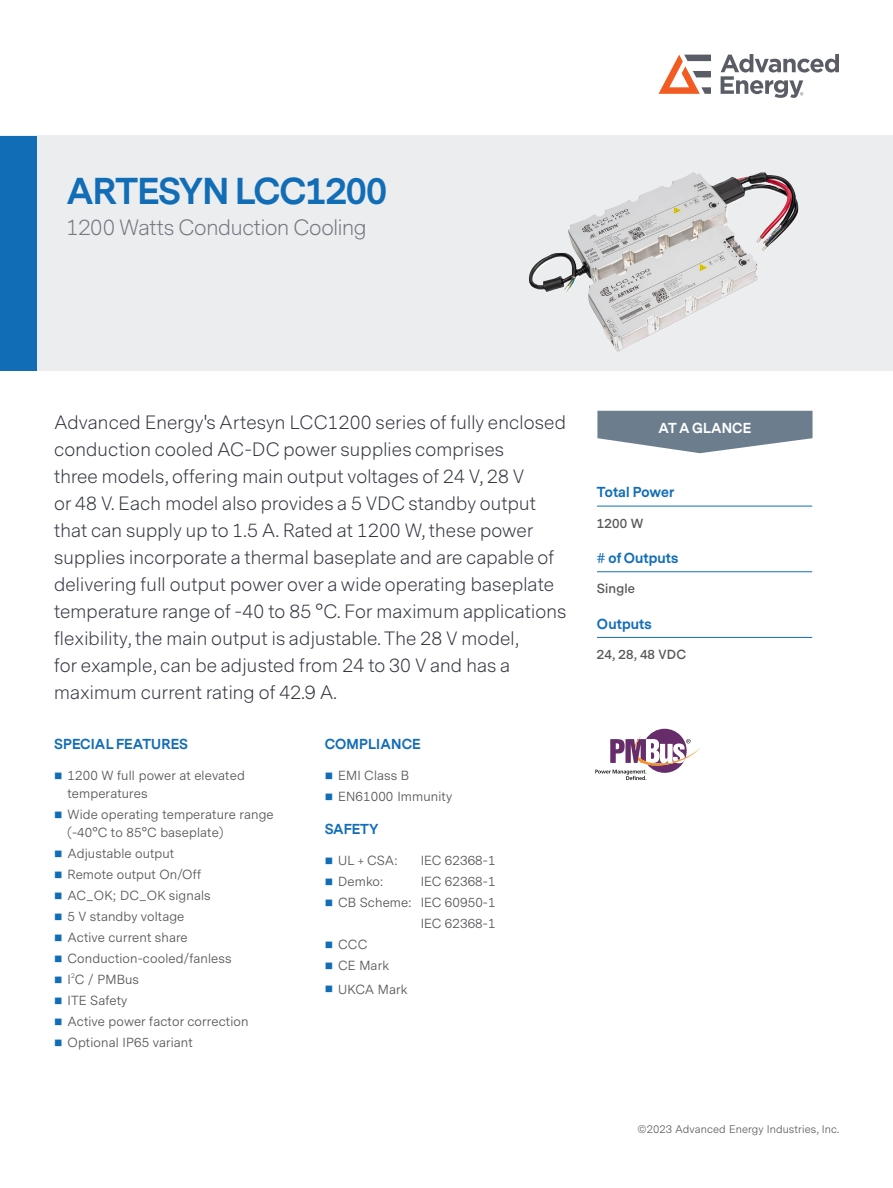
<style>
.page{position:relative;width:893px;height:1188px;background:#fff}
.page>*{position:absolute;margin:0;border:0;box-sizing:border-box;transform-origin:0 0}
.t1{font:700 34.95px "Messina Sans";letter-spacing:-.025em;color:#126db7}
.TitleSub{font:300 20.55px "Messina Sans";letter-spacing:-.015em;color:#75767f}
.Product_Overview_bod{font:300 18px/27px "Messina Sans";letter-spacing:.01em;color:#323640}
.Cover_Heading{font:700 13.5px "Messina Sans";letter-spacing:.01em;color:#126db7}
.At_a_Glance_Subhead{font:700 13.5px "Messina Sans";letter-spacing:.01em;color:#126db7}
.Heading_1{font:700 13.5px "Messina Sans";letter-spacing:.01em;color:#fff}
.Bulleted{font:13.2px/18px "Messina Sans";letter-spacing:.01em;color:#57585a}
.At_A_Glance_Text_Las{font:600 13.2px "Messina Sans";letter-spacing:.01em;color:#57585a}
.t2{font:11.1px "Messina Sans";letter-spacing:.01em;color:#636366}
.Bulleted-2{font:6.6px "Messina Sans";color:#57585a}
.s1{color:#126db7}
</style>
<div class="page">
<div style="left:0;top:136px;width:893px;height:235px;background:#ebedef"></div>
<div style="left:0;top:136px;width:37px;height:235px;background:#126db7"></div>
<svg style="left:597px;top:411px;width:215px;height:42px"></svg>
<hr style="left:597px;top:506px;width:215px;height:1px;background:#126db7">
<hr style="left:597px;top:572px;width:215px;height:1px;background:#126db7">
<hr style="left:597px;top:637px;width:215px;height:1px;background:#126db7">
<svg style="left:595px;top:729px;width:106px;height:51px"></svg>
<svg style="left:658px;top:55px;width:53px;height:39px"></svg>
<svg style="left:721px;top:54px;width:118px;height:44px"></svg>
<img style="left:528px;top:172px;width:271px;height:180px">
<p class="t1" style="left:67px;top:166px;width:322px">ARTESYN LCC1200</p>
<p class="TitleSub" style="left:67px;top:214px;width:301px">1200 Watts Conduction Cooling</p>
<p class="Product_Overview_bod" style="left:54px;top:410px;width:514px">Advanced Energy's Artesyn LCC1200 series of fully enclosed conduction cooled AC-DC power supplies comprises<br>three models, offering main output voltages of 24 V, 28 V<br>or 48 V. Each model also provides a 5 VDC standby output that can supply up to 1.5 A. Rated at 1200 W, these power supplies incorporate a thermal baseplate and are capable of delivering full output power over a wide operating baseplate temperature range of -40 to 85 °C. For maximum applications flexibility, the main output is adjustable. The 28 V model,<br>for example, can be adjusted from 24 to 30 V and has a maximum current rating of 42.9 A.</p>
<p class="Cover_Heading" style="left:54px;top:735px;width:136px">SPECIAL FEATURES</p>
<p class="Bulleted" style="left:68px;top:767px;width:179px;text-indent:-14px"><span class="s1">■</span> 1200 W full power at elevated temperatures</p>
<p class="Bulleted" style="left:68px;top:806px;width:208px;text-indent:-14px"><span class="s1">■</span> Wide operating temperature range (-40°C to 85°C baseplate)</p>
<p class="Bulleted" style="left:54px;top:845px;width:122px"><span class="s1">■</span> Adjustable output</p>
<p class="Bulleted" style="left:54px;top:866px;width:149px"><span class="s1">■</span> Remote output On/Off</p>
<p class="Bulleted" style="left:54px;top:887px;width:158px"><span class="s1">■</span> AC_OK; DC_OK signals</p>
<p class="Bulleted" style="left:54px;top:908px;width:132px"><span class="s1">■</span> 5 V standby voltage</p>
<p class="Bulleted" style="left:54px;top:929px;width:135px"><span class="s1">■</span> Active current share</p>
<p class="Bulleted" style="left:54px;top:950px;width:179px"><span class="s1">■</span> Conduction-cooled/fanless</p>
<p class="Bulleted" style="left:54px;top:971px;width:87px"><span class="s1">■</span> I C / PMBus</p>
<p class="Bulleted-2" style="left:71px;top:971px;width:5px">2</p>
<p class="Bulleted" style="left:54px;top:992px;width:75px"><span class="s1">■</span> ITE Safety</p>
<p class="Bulleted" style="left:54px;top:1013px;width:196px"><span class="s1">■</span> Active power factor correction</p>
<p class="Bulleted" style="left:54px;top:1034px;width:140px"><span class="s1">■</span> Optional IP65 variant</p>
<p class="Cover_Heading" style="left:325px;top:735px;width:98px">COMPLIANCE</p>
<p class="Bulleted" style="left:325px;top:767px;width:86px"><span class="s1">■</span> EMI Class B</p>
<p class="Bulleted" style="left:325px;top:788px;width:129px"><span class="s1">■</span> EN61000 Immunity</p>
<p class="Cover_Heading" style="left:325px;top:820px;width:55px">SAFETY</p>
<p class="Bulleted" style="left:325px;top:852px;width:74px"><span class="s1">■</span> UL + CSA:</p>
<p class="Bulleted" style="left:421px;top:852px;width:77px">IEC 62368-1</p>
<p class="Bulleted" style="left:325px;top:873px;width:60px"><span class="s1">■</span> Demko:</p>
<p class="Bulleted" style="left:421px;top:873px;width:77px">IEC 62368-1</p>
<p class="Bulleted" style="left:325px;top:894px;width:173px"><span class="s1">■</span> CB Scheme: IEC 60950-1</p>
<p class="Bulleted" style="left:421px;top:915px;width:77px">IEC 62368-1</p>
<p class="Bulleted" style="left:325px;top:936px;width:44px"><span class="s1">■</span> CCC</p>
<p class="Bulleted" style="left:325px;top:957px;width:66px"><span class="s1">■</span> CE Mark</p>
<p class="Bulleted" style="left:325px;top:980px;width:85px"><span class="s1">■</span> UKCA Mark</p>
<p class="Heading_1" style="left:658px;top:418px;width:94px">AT A GLANCE</p>
<p class="At_a_Glance_Subhead" style="left:597px;top:483px;width:79px">Total Power</p>
<p class="At_A_Glance_Text_Las" style="left:597px;top:515px;width:48px">1200 W</p>
<p class="At_a_Glance_Subhead" style="left:597px;top:548px;width:83px"># of Outputs</p>
<p class="At_A_Glance_Text_Las" style="left:597px;top:581px;width:39px">Single</p>
<p class="At_a_Glance_Subhead" style="left:597px;top:614px;width:56px">Outputs</p>
<p class="At_A_Glance_Text_Las" style="left:597px;top:647px;width:91px">24, 28, 48 VDC</p>
<p class="t2" style="left:637px;top:1122px;width:203px">©2023 Advanced Energy Industries, Inc.</p>
</div>
